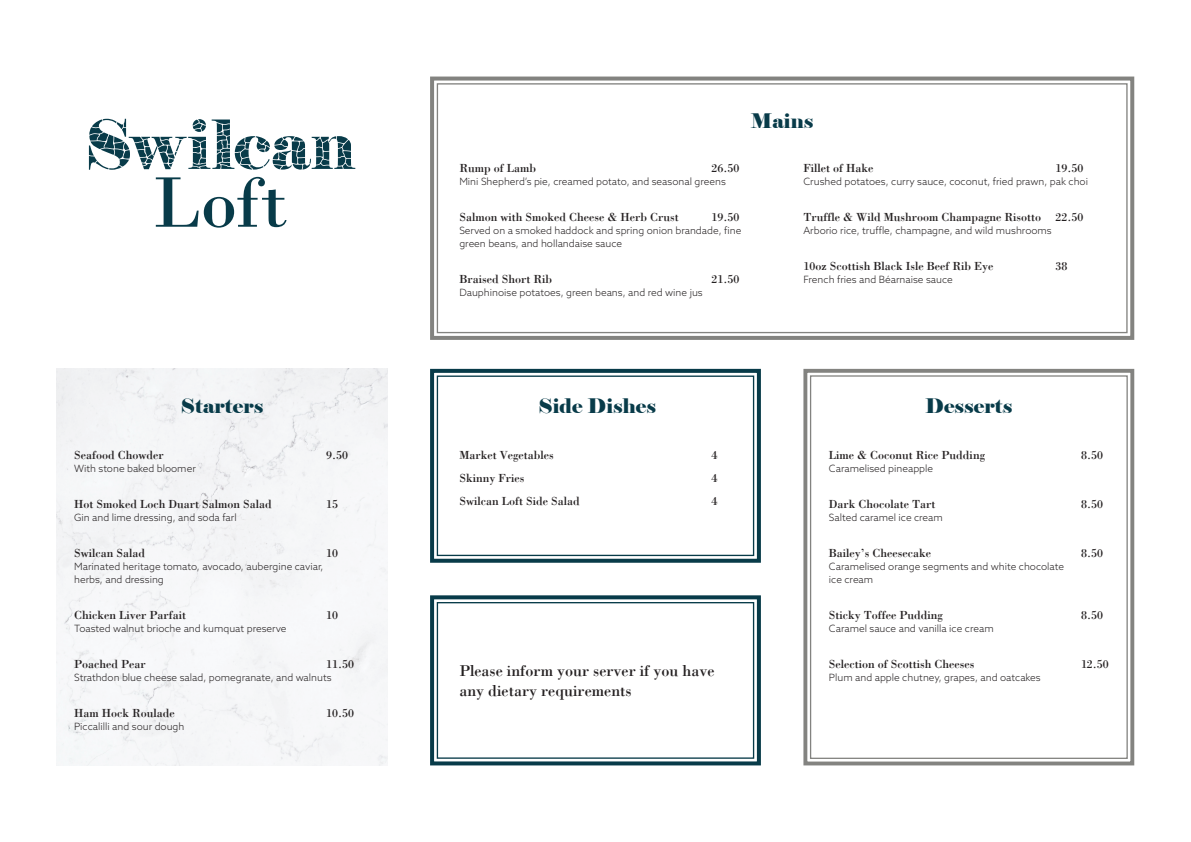
<style>
.page{position:relative;width:1191px;height:842px;background:#fff}
.page>*{position:absolute;margin:0;border:0;box-sizing:border-box;transform-origin:0 0}
.t1{font:20px "Elephant";color:#083b49}
.t2{font:16px/20px "Bodoni";color:#231f20}
.t3{font:12px "Bodoni";color:#231f20}
.t4{font:300 10px/13px "Azo Sans";color:#231f20}
</style>
<div class="page">
<div style="left:57px;top:369px;width:330px;height:396px;background:#f5f6f7"></div>
<svg style="left:156px;top:177px;width:130px;height:51px"></svg>
<svg style="left:89px;top:119px;width:266px;height:51px"></svg>
<svg style="left:430px;top:368px;width:331px;height:195px"></svg>
<div style="left:437px;top:375px;width:317px;height:181px;border:1px solid #083b49"></div>
<svg style="left:430px;top:595px;width:331px;height:171px"></svg>
<div style="left:437px;top:602px;width:317px;height:157px;border:1px solid #083b49"></div>
<svg style="left:803px;top:368px;width:332px;height:398px"></svg>
<div style="left:810px;top:375px;width:317px;height:384px;border:1px solid #838380"></div>
<svg style="left:430px;top:76px;width:705px;height:264px"></svg>
<div style="left:437px;top:83px;width:690px;height:250px;border:1px solid #838380"></div>
<p class="t1" style="left:181px;top:394px;width:84px">Starters</p>
<p class="t3" style="left:74px;top:448px;width:91px">Seafood Chowder</p>
<p class="t3" style="left:326px;top:448px;width:23px">9.50</p>
<p class="t4" style="left:74px;top:462px;width:123px">With stone baked bloomer</p>
<p class="t3" style="left:74px;top:497px;width:199px">Hot Smoked Loch Duart Salmon Salad</p>
<p class="t3" style="left:326px;top:497px;width:13px">15</p>
<p class="t4" style="left:74px;top:511px;width:164px">Gin and lime dressing, and soda farl</p>
<p class="t3" style="left:74px;top:546px;width:73px">Swilcan Salad</p>
<p class="t3" style="left:326px;top:546px;width:13px">10</p>
<p class="t4" style="left:74px;top:560px;width:251px">Marinated heritage tomato, avocado, aubergine caviar, herbs, and dressing</p>
<p class="t3" style="left:74px;top:608px;width:113px">Chicken Liver Parfait</p>
<p class="t3" style="left:326px;top:608px;width:13px">10</p>
<p class="t4" style="left:74px;top:622px;width:214px">Toasted walnut brioche and kumquat preserve</p>
<p class="t3" style="left:74px;top:657px;width:73px">Poached Pear</p>
<p class="t3" style="left:326px;top:657px;width:29px">11.50</p>
<p class="t4" style="left:74px;top:671px;width:259px">Strathdon blue cheese salad, pomegranate, and walnuts</p>
<p class="t3" style="left:74px;top:706px;width:102px">Ham Hock Roulade</p>
<p class="t3" style="left:326px;top:706px;width:29px">10.50</p>
<p class="t4" style="left:74px;top:720px;width:112px">Piccalilli and sour dough</p>
<p class="t3" style="left:459px;top:161px;width:78px">Rump of Lamb</p>
<p class="t3" style="left:711px;top:161px;width:29px">26.50</p>
<p class="t4" style="left:459px;top:175px;width:268px">Mini Shepherd’s pie, creamed potato, and seasonal greens</p>
<p class="t3" style="left:459px;top:210px;width:221px">Salmon with Smoked Cheese &amp; Herb Crust</p>
<p class="t3" style="left:711px;top:210px;width:29px">19.50</p>
<p class="t4" style="left:459px;top:224px;width:283px">Served on a smoked haddock and spring onion brandade, fine green beans, and hollandaise sauce</p>
<p class="t3" style="left:459px;top:272px;width:94px">Braised Short Rib</p>
<p class="t3" style="left:711px;top:272px;width:29px">21.50</p>
<p class="t4" style="left:459px;top:286px;width:245px">Dauphinoise potatoes, green beans, and red wine jus</p>
<p class="t1" style="left:751px;top:109px;width:64px">Mains</p>
<p class="t3" style="left:803px;top:161px;width:71px">Fillet of Hake</p>
<p class="t3" style="left:1055px;top:161px;width:29px">19.50</p>
<p class="t4" style="left:803px;top:175px;width:286px">Crushed potatoes, curry sauce, coconut, fried prawn, pak choi</p>
<p class="t3" style="left:803px;top:210px;width:281px">Truffle &amp; Wild Mushroom Champagne Risotto 22.50</p>
<p class="t4" style="left:803px;top:224px;width:250px">Arborio rice, truffle, champagne, and wild mushrooms</p>
<p class="t3" style="left:803px;top:259px;width:191px">10oz Scottish Black Isle Beef Rib Eye</p>
<p class="t3" style="left:1055px;top:259px;width:13px">38</p>
<p class="t4" style="left:803px;top:273px;width:151px">French fries and Béarnaise sauce</p>
<p class="t1" style="left:538px;top:394px;width:119px">Side Dishes</p>
<p class="t3" style="left:459px;top:448px;width:96px">Market Vegetables</p>
<p class="t3" style="left:711px;top:448px;width:7px">4</p>
<p class="t3" style="left:459px;top:471px;width:67px">Skinny Fries</p>
<p class="t3" style="left:711px;top:471px;width:7px">4</p>
<p class="t3" style="left:459px;top:494px;width:122px">Swilcan Loft Side Salad</p>
<p class="t3" style="left:711px;top:494px;width:7px">4</p>
<p class="t2" style="left:459px;top:660px;width:257px">Please inform your server if you have any dietary requirements</p>
<p class="t1" style="left:925px;top:394px;width:89px">Desserts</p>
<p class="t3" style="left:829px;top:448px;width:158px">Lime &amp; Coconut Rice Pudding</p>
<p class="t3" style="left:1081px;top:448px;width:23px">8.50</p>
<p class="t4" style="left:829px;top:462px;width:106px">Caramelised pineapple</p>
<p class="t3" style="left:829px;top:497px;width:108px">Dark Chocolate Tart</p>
<p class="t3" style="left:1081px;top:497px;width:23px">8.50</p>
<p class="t4" style="left:829px;top:511px;width:115px">Salted caramel ice cream</p>
<p class="t3" style="left:829px;top:546px;width:104px">Bailey’s Cheesecake</p>
<p class="t3" style="left:1081px;top:546px;width:23px">8.50</p>
<p class="t4" style="left:829px;top:560px;width:237px">Caramelised orange segments and white chocolate ice cream</p>
<p class="t3" style="left:829px;top:608px;width:116px">Sticky Toffee Pudding</p>
<p class="t3" style="left:1081px;top:608px;width:23px">8.50</p>
<p class="t4" style="left:829px;top:622px;width:166px">Caramel sauce and vanilla ice cream</p>
<p class="t3" style="left:829px;top:657px;width:147px">Selection of Scottish Cheeses</p>
<p class="t3" style="left:1081px;top:657px;width:29px">12.50</p>
<p class="t4" style="left:829px;top:671px;width:213px">Plum and apple chutney, grapes, and oatcakes</p>
</div>
